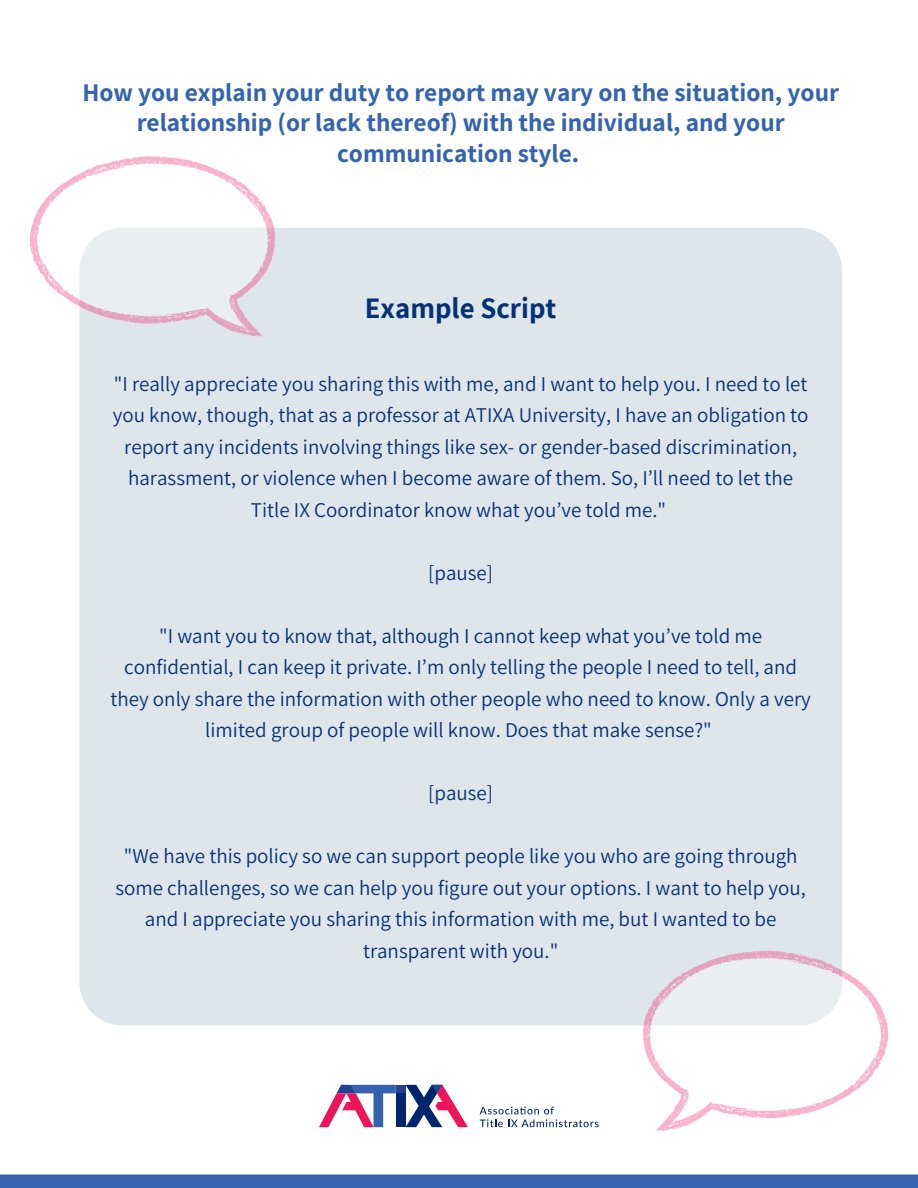
<style>
.page{position:relative;width:918px;height:1188px;background:#fff}
.page>*{position:absolute;margin:0;border:0;box-sizing:border-box;transform-origin:0 0}
.t1{font:700 28.95px "Assistant";color:#053273}
.t2{font:700 25.5px/30.3px "Assistant";color:#3463af;text-align:center}
.t3{font:21px/31.5px "Assistant";color:#053273;text-align:center}
</style>
<div class="page">
<div style="left:79px;top:228px;width:763px;height:797px;background:#dfe6eb"></div>
<svg style="left:643px;top:951px;width:245px;height:180px"></svg>
<svg style="left:480px;top:1107px;width:119px;height:20px"></svg>
<div style="left:396px;top:1085px;width:10px;height:8px;background:#23428f"></div>
<div style="left:396px;top:1093px;width:10px;height:34px;background:#00256d"></div>
<svg style="left:406px;top:1085px;width:62px;height:42px"></svg>
<svg style="left:319px;top:1085px;width:77px;height:42px"></svg>
<svg style="left:30px;top:156px;width:245px;height:181px"></svg>
<div style="left:0;top:1174px;width:918px;height:14px;background:#3463af"></div>
<p class="t2" style="left:82px;top:76px;width:758px">How you explain your duty to report may vary on the situation, your relationship (or lack thereof) with the individual, and your communication style.</p>
<h1 class="t1" style="left:365px;top:288px;width:193px">Example Script</h1>
<p class="t3" style="left:113px;top:368px;width:697px">"I really appreciate you sharing this with me, and I want to help you. I need to let you know, though, that as a professor at ATIXA University, I have an obligation to report any incidents involving things like sex- or gender-based discrimination, harassment, or violence when I become aware of them. So, I’ll need to let the Title IX Coordinator know what you’ve told me."</p>
<p class="t3" style="left:428px;top:557px;width:66px">[pause]</p>
<p class="t3" style="left:111px;top:620px;width:702px">"I want you to know that, although I cannot keep what you’ve told me confidential, I can keep it private. I’m only telling the people I need to tell, and they only share the information with other people who need to know. Only a very limited group of people will know. Does that make sense?"</p>
<p class="t3" style="left:428px;top:777px;width:66px">[pause]</p>
<p class="t3" style="left:115px;top:840px;width:692px">"We have this policy so we can support people like you who are going through some challenges, so we can help you figure out your options. I want to help you, and I appreciate you sharing this information with me, but I wanted to be transparent with you."</p>
</div>
